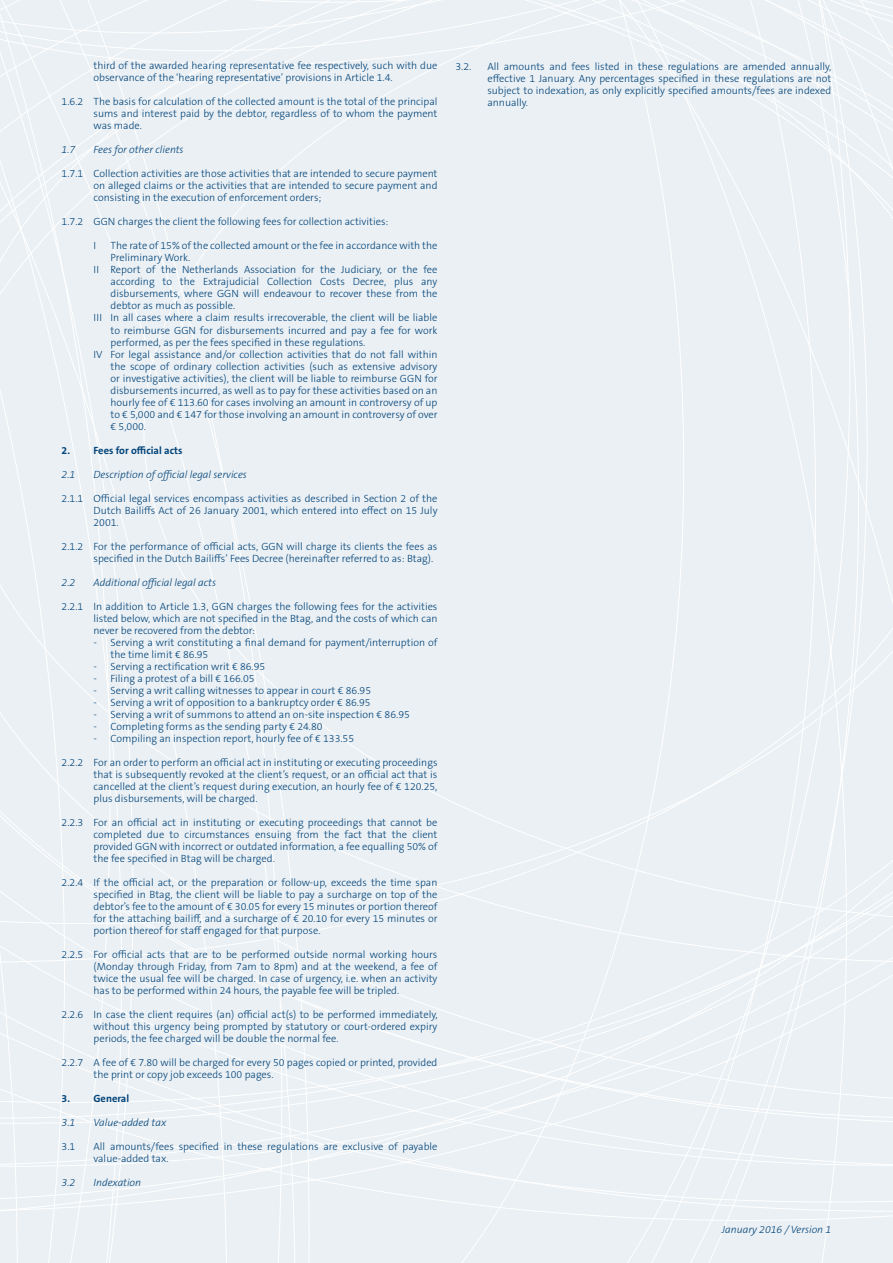
<style>
.page{position:relative;width:893px;height:1263px;background:#ebf0f4}
.page>*{position:absolute;margin:0;border:0;box-sizing:border-box;transform-origin:0 0}
.t1{font:300 10.5px/12px "The Sans BG W3";color:#004379;text-align:justify}
.t2{font:italic 300 10.5px "The Sans BG W3";color:#004379}
.t3{font:700 10.5px "The Sans BG W7";color:#004379}
</style>
<div class="page">
<div style="left:174px;top:0;width:719px;height:254px;background:#ebf0f4"></div>
<div style="left:248px;top:0;width:645px;height:200px;background:#ebf0f4"></div>
<div style="left:291px;top:0;width:602px;height:138px;background:#ebf0f4"></div>
<p class="t1" style="left:94px;top:60px;width:345px">third of the awarded hearing representative fee respectively, such with due observance of the ‘hearing representative’ provisions in Article 1.4.</p>
<p class="t1" style="left:94px;top:96px;width:345px;text-indent:-32px">1.6.2 The basis for calculation of the collected amount is the total of the principal sums and interest paid by the debtor, regardless of to whom the payment was made.</p>
<p class="t2" style="left:62px;top:144px;width:15px">1.7</p>
<p class="t2" style="left:94px;top:144px;width:92px">Fees for other clients</p>
<p class="t1" style="left:94px;top:168px;width:345px;text-indent:-32px">1.7.1 Collection activities are those activities that are intended to secure payment on alleged claims or the activities that are intended to secure payment and consisting in the execution of enforcement orders;</p>
<p class="t1" style="left:62px;top:216px;width:328px">1.7.2 GGN charges the client the following fees for collection activities:</p>
<p class="t1" style="left:94px;top:240px;width:4px">I</p>
<p class="t1" style="left:111px;top:240px;width:328px">The rate of 15% of the collected amount or the fee in accordance with the</p>
<p class="t1" style="left:111px;top:252px;width:81px">Preliminary Work.</p>
<p class="t1" style="left:94px;top:264px;width:345px">II Report of the Netherlands Association for the Judiciary, or the fee</p>
<p class="t1" style="left:111px;top:276px;width:328px">according to the Extrajudicial Collection Costs Decree, plus any</p>
<p class="t1" style="left:111px;top:288px;width:328px">disbursements, where GGN will endeavour to recover these from the</p>
<p class="t1" style="left:111px;top:300px;width:126px">debtor as much as possible.</p>
<p class="t1" style="left:94px;top:312px;width:345px">III In all cases where a claim results irrecoverable, the client will be liable</p>
<p class="t1" style="left:111px;top:324px;width:328px">to reimburse GGN for disbursements incurred and pay a fee for work</p>
<p class="t1" style="left:111px;top:336px;width:256px">performed, as per the fees specified in these regulations.</p>
<p class="t1" style="left:94px;top:348px;width:345px">IV For legal assistance and/or collection activities that do not fall within</p>
<p class="t1" style="left:111px;top:360px;width:328px">the scope of ordinary collection activities (such as extensive advisory</p>
<p class="t1" style="left:111px;top:372px;width:328px">or investigative activities), the client will be liable to reimburse GGN for</p>
<p class="t1" style="left:111px;top:384px;width:328px">disbursements incurred, as well as to pay for these activities based on an</p>
<p class="t1" style="left:111px;top:396px;width:328px">hourly fee of € 113.60 for cases involving an amount in controversy of up</p>
<p class="t1" style="left:111px;top:408px;width:328px">to € 5,000 and € 147 for those involving an amount in controversy of over</p>
<p class="t1" style="left:111px;top:420px;width:37px">€ 5,000.</p>
<p class="t3" style="left:62px;top:443px;width:122px">2. Fees for official acts</p>
<p class="t2" style="left:62px;top:468px;width:15px">2.1</p>
<p class="t2" style="left:94px;top:468px;width:155px">Description of official legal services</p>
<p class="t1" style="left:94px;top:492px;width:345px;text-indent:-32px">2.1.1 Official legal services encompass activities as described in Section 2 of the Dutch Bailiffs Act of 26 January 2001, which entered into effect on 15 July 2001.</p>
<p class="t1" style="left:94px;top:540px;width:345px;text-indent:-32px">2.1.2 For the performance of official acts, GGN will charge its clients the fees as specified in the Dutch Bailiffs’ Fees Decree (hereinafter referred to as: Btag).</p>
<p class="t2" style="left:62px;top:576px;width:15px">2.2</p>
<p class="t2" style="left:94px;top:576px;width:124px">Additional official legal acts</p>
<p class="t1" style="left:94px;top:600px;width:345px;text-indent:-32px">2.2.1 In addition to Article 1.3, GGN charges the following fees for the activities listed below, which are not specified in the Btag, and the costs of which can never be recovered from the debtor:</p>
<p class="t1" style="left:111px;top:636px;width:328px;text-indent:-17px">- Serving a writ constituting a final demand for payment/interruption of the time limit € 86.95</p>
<p class="t1" style="left:94px;top:660px;width:173px">- Serving a rectification writ € 86.95</p>
<p class="t1" style="left:94px;top:672px;width:163px">- Filing a protest of a bill € 166.05</p>
<p class="t1" style="left:94px;top:684px;width:279px">- Serving a writ calling witnesses to appear in court € 86.95</p>
<p class="t1" style="left:94px;top:696px;width:279px">- Serving a writ of opposition to a bankruptcy order € 86.95</p>
<p class="t1" style="left:94px;top:708px;width:318px">- Serving a writ of summons to attend an on-site inspection € 86.95</p>
<p class="t1" style="left:94px;top:720px;width:231px">- Completing forms as the sending party € 24.80</p>
<p class="t1" style="left:94px;top:732px;width:262px">- Compiling an inspection report, hourly fee of € 133.55</p>
<p class="t1" style="left:94px;top:756px;width:345px;text-indent:-32px">2.2.2 For an order to perform an official act in instituting or executing proceedings that is subsequently revoked at the client’s request, or an official act that is cancelled at the client’s request during execution, an hourly fee of € 120.25, plus disbursements, will be charged.</p>
<p class="t1" style="left:94px;top:816px;width:345px;text-indent:-32px">2.2.3 For an official act in instituting or executing proceedings that cannot be completed due to circumstances ensuing from the fact that the client provided GGN with incorrect or outdated information, a fee equalling 50% of the fee specified in Btag will be charged.</p>
<p class="t1" style="left:94px;top:876px;width:345px;text-indent:-32px">2.2.4 If the official act, or the preparation or follow-up, exceeds the time span specified in Btag, the client will be liable to pay a surcharge on top of the debtor’s fee to the amount of € 30.05 for every 15 minutes or portion thereof for the attaching bailiff, and a surcharge of € 20.10 for every 15 minutes or portion thereof for staff engaged for that purpose.</p>
<p class="t1" style="left:94px;top:948px;width:345px;text-indent:-32px">2.2.5 For official acts that are to be performed outside normal working hours (Monday through Friday, from 7am to 8pm) and at the weekend, a fee of twice the usual fee will be charged. In case of urgency, i.e. when an activity has to be performed within 24 hours, the payable fee will be tripled.</p>
<p class="t1" style="left:94px;top:1008px;width:345px;text-indent:-32px">2.2.6 In case the client requires (an) official act(s) to be performed immediately, without this urgency being prompted by statutory or court-ordered expiry periods, the fee charged will be double the normal fee.</p>
<p class="t1" style="left:94px;top:1056px;width:345px;text-indent:-32px">2.2.7 A fee of € 7.80 will be charged for every 50 pages copied or printed, provided the print or copy job exceeds 100 pages.</p>
<p class="t3" style="left:62px;top:1091px;width:69px">3. General</p>
<p class="t2" style="left:62px;top:1116px;width:15px">3.1</p>
<p class="t2" style="left:94px;top:1116px;width:74px">Value-added tax</p>
<p class="t1" style="left:62px;top:1140px;width:15px">3.1</p>
<p class="t1" style="left:94px;top:1140px;width:345px">All amounts/fees specified in these regulations are exclusive of payable value-added tax.</p>
<p class="t2" style="left:62px;top:1176px;width:15px">3.2</p>
<p class="t2" style="left:94px;top:1176px;width:49px">Indexation</p>
<p class="t1" style="left:455px;top:60px;width:17px">3.2.</p>
<p class="t1" style="left:487px;top:60px;width:345px">All amounts and fees listed in these regulations are amended annually, effective 1 January. Any percentages specified in these regulations are not subject to indexation, as only explicitly specified amounts/fees are indexed annually.</p>
<p class="t2" style="left:722px;top:1223px;width:111px">January 2016 / Version 1</p>
</div>
